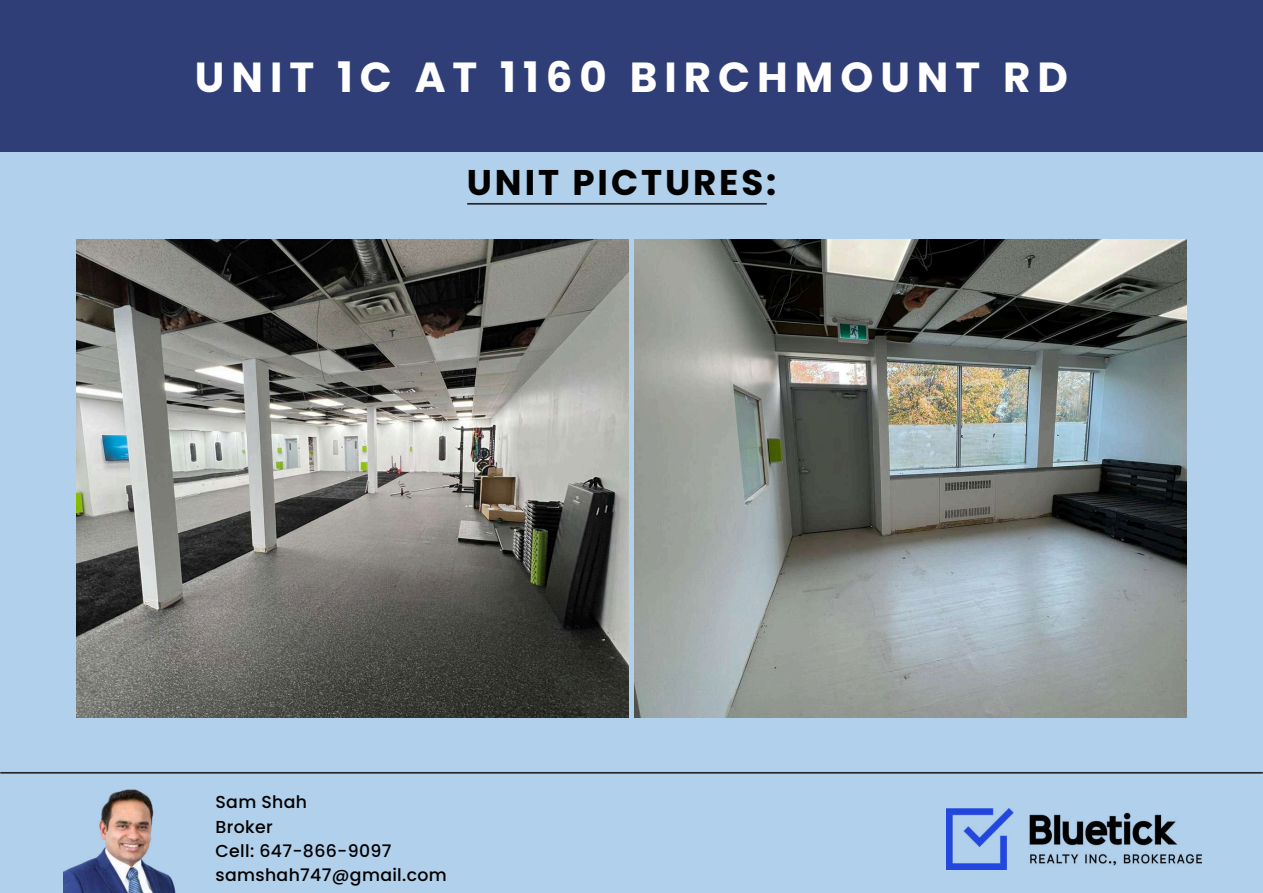
<style>
.page{position:relative;width:1263px;height:893px;background:#b1d0eb}
.page>*{position:absolute;margin:0;border:0;box-sizing:border-box;transform-origin:0 0}
.t1{font:700 42px "Poppins";letter-spacing:.165em;color:#fff}
.t2{font:700 35.7px "Poppins";letter-spacing:.08em;color:#000}
.t3{font:500 17.33px/24.2px "Poppins";letter-spacing:.02em;color:#000}
</style>
<div class="page">
<hr style="left:468px;top:203px;width:298px;height:2px;background:#272727">
<img style="left:947px;top:808px;width:254px;height:61px">
<img style="left:64px;top:773px;width:114px;height:120px">
<hr style="left:1px;top:772px;width:1261px;height:1px;background:#272727">
<img style="left:77px;top:239px;width:551px;height:479px">
<img style="left:634px;top:239px;width:552px;height:479px">
<div style="left:0;top:0;width:1263px;height:151px;background:#303e77"></div>
<h1 class="t1" style="left:195px;top:48px;width:875px">UNIT 1C AT 1160 BIRCHMOUNT RD</h1>
<h2 class="t2" style="left:467px;top:158px;width:311px">UNIT PICTURES:</h2>
<p class="t3" style="left:215px;top:790px;width:233px">Sam Shah<br>Broker<br>Cell: 647-866-9097 samshah747@gmail.com</p>
</div>
